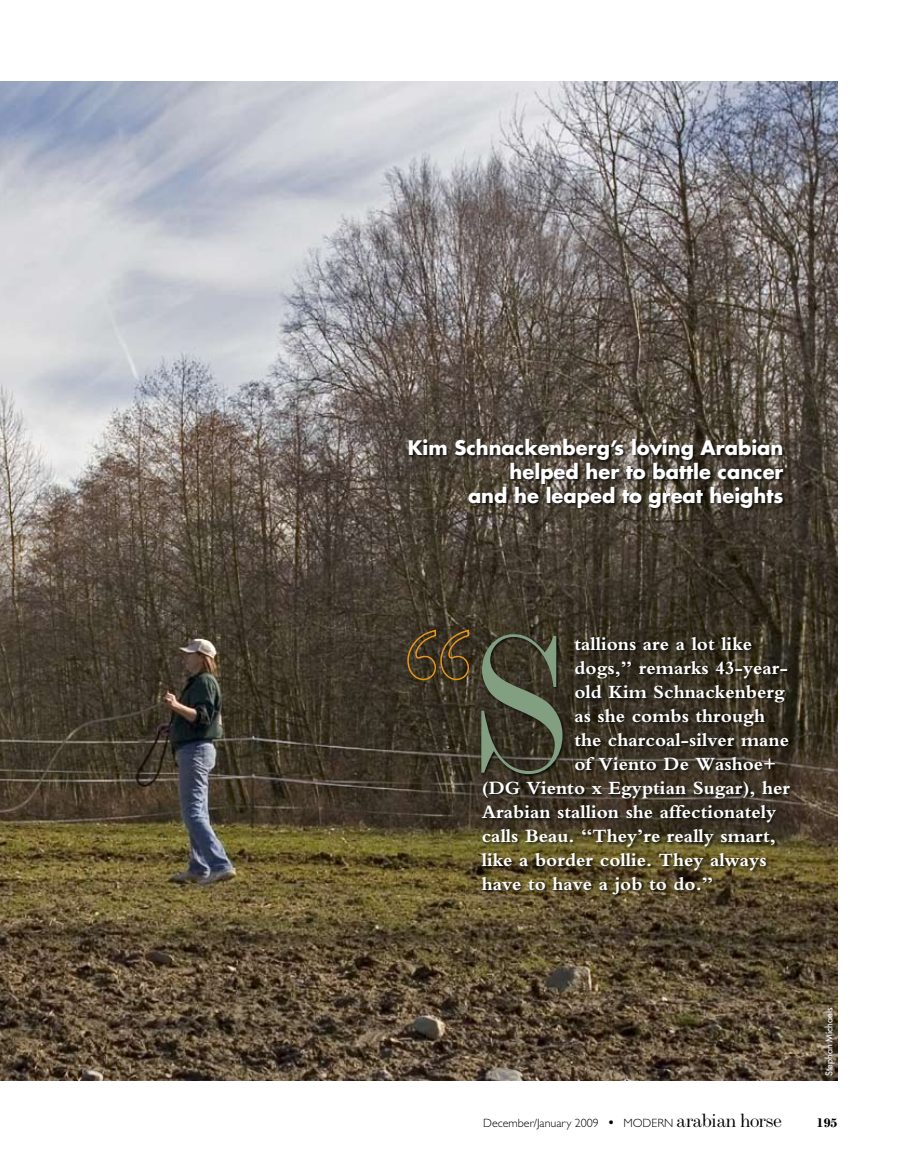
<style>
.page{position:relative;width:905px;height:1175px;background:#fff}
.page>*{position:absolute;margin:0;border:0;box-sizing:border-box;transform-origin:0 0}
.t1{font:expanded 196.95px "Modern";color:#839f81;scale:.88 1}
.t2{font:700 19.5px "Bembo";color:#fff}
.t3{font:700 19.5px/24px "Futura";color:#fff;text-align:right}
.t4{font:15px "Bembo";color:#000}
.t5{font:700 13.5px "Modern";color:#000}
.t6{font:300 12px "Gill Sans";color:#000}
.t7{font:9px "Futura";color:#fff}
.s1{font-family:"Modern";font-weight:700;font-size:13.5px}
.s2{font-family:"Modern";font-weight:400;font-stretch:expanded;font-size:19.5px}
</style>
<div class="page">
<img style="left:0;top:81px;width:837px;height:999px">
<div style="left:480px;top:633px;width:314px;height:265px;background:#000;opacity:.75"></div>
<svg style="left:406px;top:628px;width:64px;height:53px;background:#514024"></svg>
<div style="left:408px;top:438px;width:379px;height:74px;background:#000;opacity:.75"></div>
<p class="t3" style="left:407px;top:435px;width:377px">Kim Schnackenberg’s loving Arabian helped her to battle cancer<br>and he leaped to great heights</p>
<p class="t4" style="left:447px;top:735px;width:5px">.</p>
<h1 class="t1" style="left:472px;top:583px;width:113px">S</h1>
<p class="t2" style="left:574px;top:632px;width:179px">tallions are a lot like</p>
<p class="t2" style="left:574px;top:656px;width:215px">dogs,” remarks 43-year-</p>
<p class="t2" style="left:574px;top:680px;width:212px">old Kim Schnackenberg</p>
<p class="t2" style="left:574px;top:704px;width:192px">as she combs through</p>
<p class="t2" style="left:574px;top:728px;width:216px">the charcoal-silver mane</p>
<p class="t2" style="left:574px;top:752px;width:203px">of Viento De Washoe+</p>
<p class="t2" style="left:481px;top:776px;width:310px">(DG Viento x Egyptian Sugar), her</p>
<p class="t2" style="left:481px;top:801px;width:296px">Arabian stallion she affectionately</p>
<p class="t2" style="left:481px;top:825px;width:295px">calls Beau. “They’re really smart,</p>
<p class="t2" style="left:481px;top:849px;width:286px">like a border collie. They always</p>
<p class="t2" style="left:481px;top:873px;width:233px">have to have a job to do.”</p>
<p class="t7" style="left:823px;top:1076px;width:70px;rotate:-90deg">Stephan Michaels</p>
<p class="t6" style="left:483px;top:1115px;width:300px">December/January 2009 <span class="s1">•</span> Modern <span class="s2">arabian horse</span></p>
<p class="t5" style="left:816px;top:1113px;width:22px">195</p>
</div>
